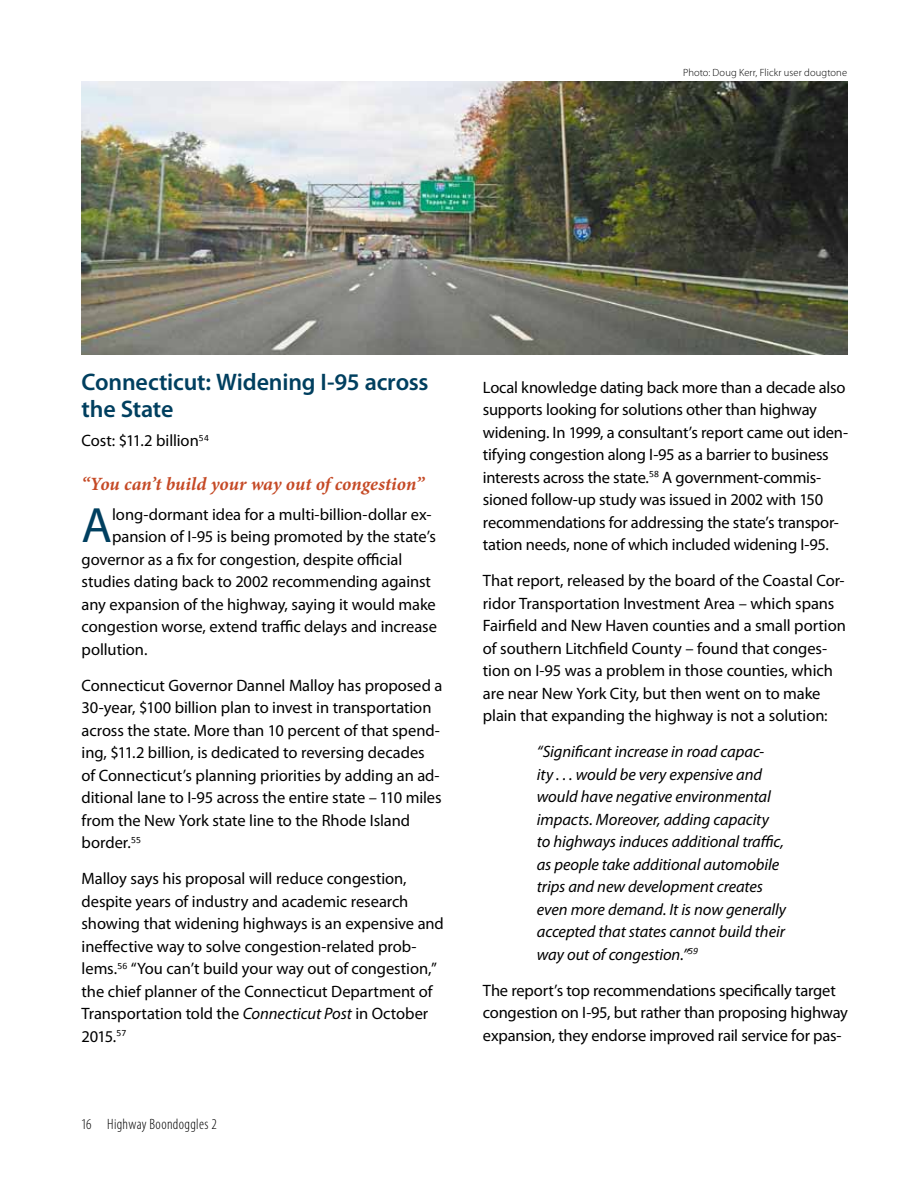
<style>
.page{position:relative;width:918px;height:1188px;background:#fff}
.page>*{position:absolute;margin:0;border:0;box-sizing:border-box;transform-origin:0 0}
.t1{font:49.95px "Myriad Pro";color:#003f5f}
.t2{font:600 24px/27px "Myriad Pro";letter-spacing:-.01em;color:#003f5f}
.t3{font:italic 700 18.75px "Minion Pro";color:#c54a26}
.t4{font:16.5px/22.5px "Myriad Pro";letter-spacing:-.005em;color:#000}
.t5{font:italic 16.5px/22.5px "Myriad Pro";letter-spacing:-.005em;color:#000}
.t6{font:300 condensed 15px "Myriad Pro";letter-spacing:.02em;color:#000}
.t7{font:300 10.5px "Myriad Pro";letter-spacing:.015em;color:#000}
.s1{font-style:italic}
</style>
<div class="page">
<img style="left:82px;top:81px;width:765px;height:273px">
<p class="t7" style="left:683px;top:67px;width:166px">Photo: Doug Kerr, Flickr user dougtone</p>
<h2 class="t2" style="left:82px;top:368px;width:349px">Connecticut: Widening I-95 across the State</h2>
<p class="t4" style="left:82px;top:429px;width:129px">Cost: $11.2 billion<sup>54</sup></p>
<p class="t3" style="left:82px;top:471px;width:344px">“You can’t build your way out of congestion”</p>
<h1 class="t1" style="left:82px;top:495px;width:32px">A</h1>
<p class="t4" style="left:112px;top:503px;width:321px">long-dormant idea for a multi-billion-dollar ex-</p>
<p class="t4" style="left:112px;top:525px;width:325px">pansion of I-95 is being promoted by the state’s</p>
<p class="t4" style="left:82px;top:548px;width:322px">governor as a fix for congestion, despite official</p>
<p class="t4" style="left:82px;top:570px;width:351px">studies dating back to 2002 recommending against</p>
<p class="t4" style="left:82px;top:593px;width:356px">any expansion of the highway, saying it would make</p>
<p class="t4" style="left:82px;top:615px;width:357px">congestion worse, extend traffic delays and increase</p>
<p class="t4" style="left:82px;top:638px;width:67px">pollution.</p>
<p class="t4" style="left:82px;top:674px;width:362px">Connecticut Governor Dannel Malloy has proposed a 30-year, $100 billion plan to invest in transportation across the state. More than 10 percent of that spend&shy;ing, $11.2 billion, is dedicated to reversing decades of Connecticut’s planning priorities by adding an ad&shy;ditional lane to I-95 across the entire state – 110 miles from the New York state line to the Rhode Island border.<sup>55</sup></p>
<p class="t4" style="left:82px;top:867px;width:364px">Malloy says his proposal will reduce congestion, despite years of industry and academic research showing that widening highways is an expensive and ineffective way to solve congestion-related prob&shy;lems.<sup>56</sup> “You can’t build your way out of congestion,” the chief planner of the Connecticut Department of Transportation told the <span class="s1">Connecticut Post</span> in October 2015.<sup>57</sup></p>
<p class="t6" style="left:81px;top:1116px;width:137px">16 Highway Boondoggles 2</p>
<p class="t4" style="left:483px;top:375px;width:367px">Local knowledge dating back more than a decade also supports looking for solutions other than highway widening. In 1999, a consultant’s report came out iden&shy;tifying congestion along I-95 as a barrier to business interests across the state.<sup>58</sup> A government-commis&shy;sioned follow-up study was issued in 2002 with 150 recommendations for addressing the state’s transpor&shy;tation needs, none of which included widening I-95.</p>
<p class="t4" style="left:483px;top:569px;width:364px">That report, released by the board of the Coastal Cor&shy;ridor Transportation Investment Area – which spans Fairfield and New Haven counties and a small portion of southern Litchfield County – found that conges&shy;tion on I-95 was a problem in those counties, which are near New York City, but then went on to make plain that expanding the highway is not a solution:</p>
<p class="t5" style="left:537px;top:740px;width:251px">“Significant increase in road capac-<br>ity . . . would be very expensive and would have negative environmental impacts. Moreover, adding capacity to highways induces additional traffic, as people take additional automobile trips and new development creates even more demand. It is now generally accepted that states cannot build their way out of congestion.”<sup>59</sup></p>
<p class="t4" style="left:483px;top:978px;width:367px">The report’s top recommendations specifically target congestion on I-95, but rather than proposing highway expansion, they endorse improved rail service for pas-</p>
</div>
